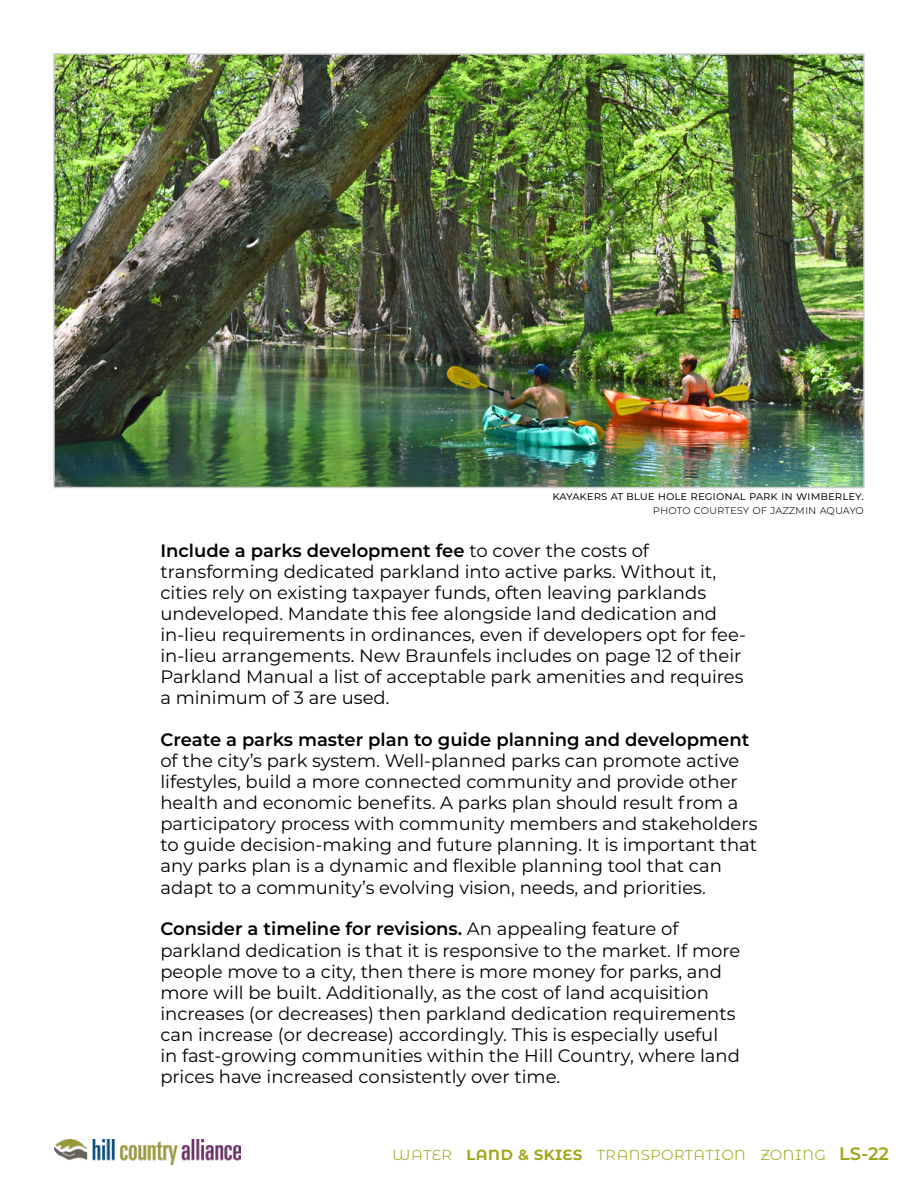
<style>
.page{position:relative;width:918px;height:1188px;background:#fff}
.page>*{position:absolute;margin:0;border:0;box-sizing:border-box;transform-origin:0 0}
.t1{font:18px/21px "Montserrat";color:#000}
.t2{font:600 18px "Montserrat";color:#000}
.t3{font:300 18px "Montserrat";color:#9fa617}
.t4{font:12px "Montserrat";color:#000}
.t5{font:300 12px "Montserrat";color:#000}
.s1{font-weight:600}
</style>
<div class="page">
<img style="left:54px;top:1139px;width:186px;height:26px">
<img style="left:56px;top:56px;width:806px;height:429px">
<div style="left:53px;top:53px;width:812px;height:435px;border:2px solid #ccc"></div>
<p class="t4" style="left:553px;top:487px;width:313px">kayakers at blue hole regional park in wimberley.</p>
<p class="t5" style="left:653px;top:502px;width:213px">photo courtesy of jazzmin aquayo</p>
<p class="t1" style="left:160px;top:540px;width:587px"><span class="s1">Include a parks development fee</span> to cover the costs of transforming dedicated parkland into active parks. Without it, cities rely on existing taxpayer funds, often leaving parklands undeveloped. Mandate this fee alongside land dedication and in-lieu requirements in ordinances, even if developers opt for fee&shy;in-lieu arrangements. New Braunfels includes on page 12 of their Parkland Manual a list of acceptable park amenities and requires a minimum of 3 are used.</p>
<p class="t2" style="left:160px;top:727px;width:590px">Create a parks master plan to guide planning and development</p>
<p class="t1" style="left:160px;top:750px;width:599px">of the city’s park system. Well-planned parks can promote active lifestyles, build a more connected community and provide other health and economic benefits. A parks plan should result from a participatory process with community members and stakeholders to guide decision-making and future planning. It is important that any parks plan is a dynamic and flexible planning tool that can adapt to a community’s evolving vision, needs, and priorities.</p>
<p class="t1" style="left:160px;top:918px;width:581px"><span class="s1">Consider a timeline for revisions.</span> An appealing feature of parkland dedication is that it is responsive to the market. If more people move to a city, then there is more money for parks, and more will be built. Additionally, as the cost of land acquisition increases (or decreases) then parkland dedication requirements can increase (or decrease) accordingly. This is especially useful<br>in fast-growing communities within the Hill Country, where land prices have increased consistently over time.</p>
<p class="t3" style="left:392px;top:1141px;width:498px">water <span class="s1">land &amp; skies</span> transportation zoning <span class="s1">LS-22</span></p>
</div>
